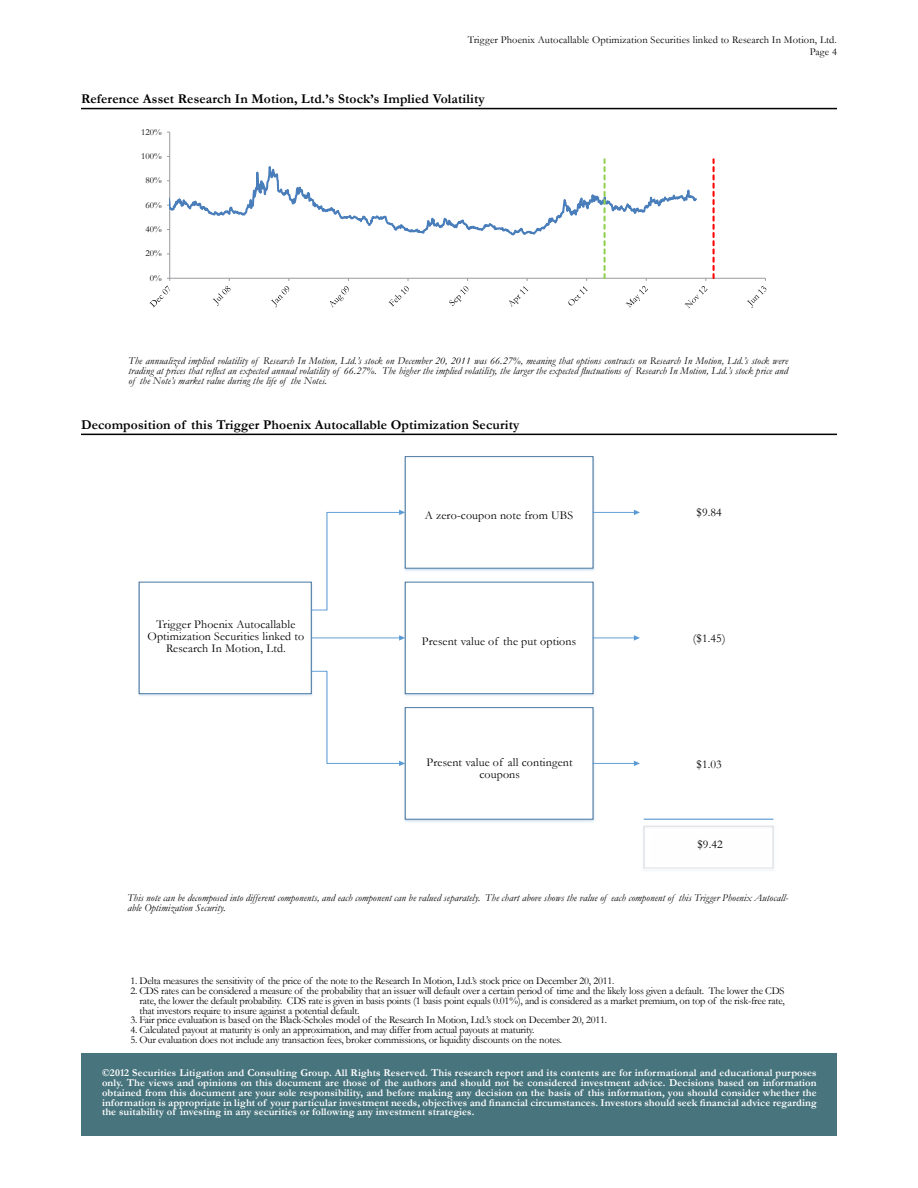
<style>
.page{position:relative;width:918px;height:1188px;background:#fff}
.page>*{position:absolute;margin:0;border:0;box-sizing:border-box;transform-origin:0 0}
.t1{font:700 13.5px "Garamond";letter-spacing:.01em;color:#000}
.t2{font:12px/12px "Garamond";letter-spacing:.01em;color:#000;text-align:center}
.t3{font:10.5px/9.8px "Garamond";letter-spacing:-.02em;color:#000;text-align:justify}
.t4{font:700 10.5px/9.8px "Garamond";letter-spacing:.01em;color:#fff;text-align:justify}
.t5{font:italic 10.5px/9.8px "Garamond";letter-spacing:.01em;color:#000}
.t6{font:10.5px "Garamond";letter-spacing:.01em;color:#000}
.t7{font:9.3px "Garamond";color:#000}
</style>
<div class="page">
<hr style="left:81px;top:108px;width:756px;height:1px;background:#000">
<hr style="left:81px;top:434px;width:756px;height:1px;background:#000">
<hr style="left:170px;top:278px;width:595px;height:1px;background:#989a9d">
<svg style="left:149px;top:132px;width:566px;height:176px"></svg>
<svg style="left:747px;top:278px;width:19px;height:30px"></svg>
<div style="left:139px;top:582px;width:173px;height:112px;border:1px solid #41719c"></div>
<img style="left:404px;top:456px;width:194px;height:115px">
<div style="left:405px;top:457px;width:188px;height:111px;background:#fff"></div>
<div style="left:405px;top:456px;width:188px;height:112px;border:1px solid #41719c"></div>
<img style="left:404px;top:581px;width:194px;height:115px">
<div style="left:405px;top:582px;width:188px;height:112px;background:#fff"></div>
<div style="left:405px;top:582px;width:188px;height:112px;border:1px solid #41719c"></div>
<img style="left:404px;top:707px;width:192px;height:115px">
<div style="left:405px;top:708px;width:188px;height:111px;background:#fff"></div>
<div style="left:405px;top:707px;width:188px;height:113px;border:1px solid #41719c"></div>
<svg style="left:310px;top:510px;width:95px;height:101px"></svg>
<svg style="left:310px;top:671px;width:95px;height:95px"></svg>
<hr style="left:593px;top:763px;width:42px;height:1px;background:#5b9bd5">
<svg style="left:634px;top:761px;width:6px;height:5px"></svg>
<hr style="left:593px;top:638px;width:42px;height:1px;background:#5b9bd5">
<svg style="left:634px;top:635px;width:6px;height:6px"></svg>
<hr style="left:593px;top:512px;width:42px;height:1px;background:#5b9bd5">
<svg style="left:634px;top:510px;width:6px;height:5px"></svg>
<hr style="left:311px;top:638px;width:89px;height:1px;background:#5b9bd5">
<svg style="left:399px;top:635px;width:6px;height:6px"></svg>
<div style="left:644px;top:826px;width:129px;height:42px;border:1px solid #dbdcde"></div>
<hr style="left:644px;top:819px;width:129px;height:1px;background:#5b9bd5">
<div style="left:82px;top:1053px;width:755px;height:82px;background:#48747d"></div>
<p class="t6" style="left:468px;top:33px;width:371px">Trigger Phoenix Autocallable Optimization Securities linked to Research In Motion, Ltd.</p>
<p class="t1" style="left:81px;top:90px;width:405px">Reference Asset Research In Motion, Ltd.’s Stock’s Implied Volatility</p>
<p class="t7" style="left:141px;top:125px;width:22px">120%</p>
<p class="t7" style="left:141px;top:150px;width:22px">100%</p>
<p class="t7" style="left:145px;top:174px;width:18px">80%</p>
<p class="t7" style="left:145px;top:199px;width:18px">60%</p>
<p class="t7" style="left:145px;top:223px;width:18px">40%</p>
<p class="t7" style="left:145px;top:247px;width:18px">20%</p>
<p class="t7" style="left:150px;top:272px;width:13px">0%</p>
<p class="t3" style="left:810px;top:47px;width:29px">Page 4</p>
<p class="t5" style="left:129px;top:356px;width:661px;text-align:justify">The annualized implied volatility of Research In Motion, Ltd.’s stock on December 20, 2011 was 66.27%, meaning that options contracts on Research In Motion, Ltd.’s stock were trading at prices that reflect an expected annual volatility of 66.27%. The higher the implied volatility, the larger the expected fluctuations of Research In Motion, Ltd.’s stock price and of the Note’s market value during the life of the Notes.</p>
<p class="t1" style="left:81px;top:416px;width:440px">Decomposition of this Trigger Phoenix Autocallable Optimization Security</p>
<p class="t2" style="left:425px;top:509px;width:150px">A zero-coupon note from UBS</p>
<p class="t2" style="left:697px;top:506px;width:27px">$9.84</p>
<p class="t2" style="left:148px;top:618px;width:158px">Trigger Phoenix Autocallable<br>Optimization Securities linked to<br>Research In Motion, Ltd.</p>
<p class="t2" style="left:422px;top:635px;width:156px">Present value of the put options</p>
<p class="t2" style="left:693px;top:632px;width:34px">($1.45)</p>
<p class="t2" style="left:427px;top:756px;width:147px">Present value of all contingent coupons</p>
<p class="t2" style="left:697px;top:758px;width:27px">$1.03</p>
<p class="t2" style="left:697px;top:838px;width:27px">$9.42</p>
<p class="t5" style="left:127px;top:892px;width:662px">This note can be decomposed into different components, and each component can be valued separately. The chart above shows the value of each component of this Trigger Phoenix Autocall&shy;able Optimization Security.</p>
<p class="t3" style="left:130px;top:976px;width:486px">1. Delta measures the sensitivity of the price of the note to the Research In Motion, Ltd.’s stock price on December 20, 2011.</p>
<p class="t3" style="left:139px;top:986px;width:647px;text-indent:-9px">2. CDS rates can be considered a measure of the probability that an issuer will default over a certain period of time and the likely loss given a default. The lower the CDS rate, the lower the default probability. CDS rate is given in basis points (1 basis point equals 0.01%), and is considered as a market premium, on top of the risk-free rate, that investors require to insure against a potential default.</p>
<p class="t3" style="left:130px;top:1015px;width:478px">3. Fair price evaluation is based on the Black-Scholes model of the Research In Motion, Ltd.’s stock on December 20, 2011.</p>
<p class="t3" style="left:130px;top:1025px;width:406px">4. Calculated payout at maturity is only an approximation, and may differ from actual payouts at maturity.</p>
<p class="t3" style="left:130px;top:1034px;width:433px">5. Our evaluation does not include any transaction fees, broker commissions, or liquidity discounts on the notes.</p>
<p class="t4" style="left:102px;top:1068px;width:716px">©2012 Securities Litigation and Consulting Group. All Rights Reserved. This research report and its contents are for informational and educational purposes only. The views and opinions on this document are those of the authors and should not be considered investment advice. Decisions based on information obtained from this document are your sole responsibility, and before making any decision on the basis of this information, you should consider whether the information is appropriate in light of your particular investment needs, objectives and financial circumstances. Investors should seek financial advice regarding the suitability of investing in any securities or following any investment strategies.</p>
</div>
